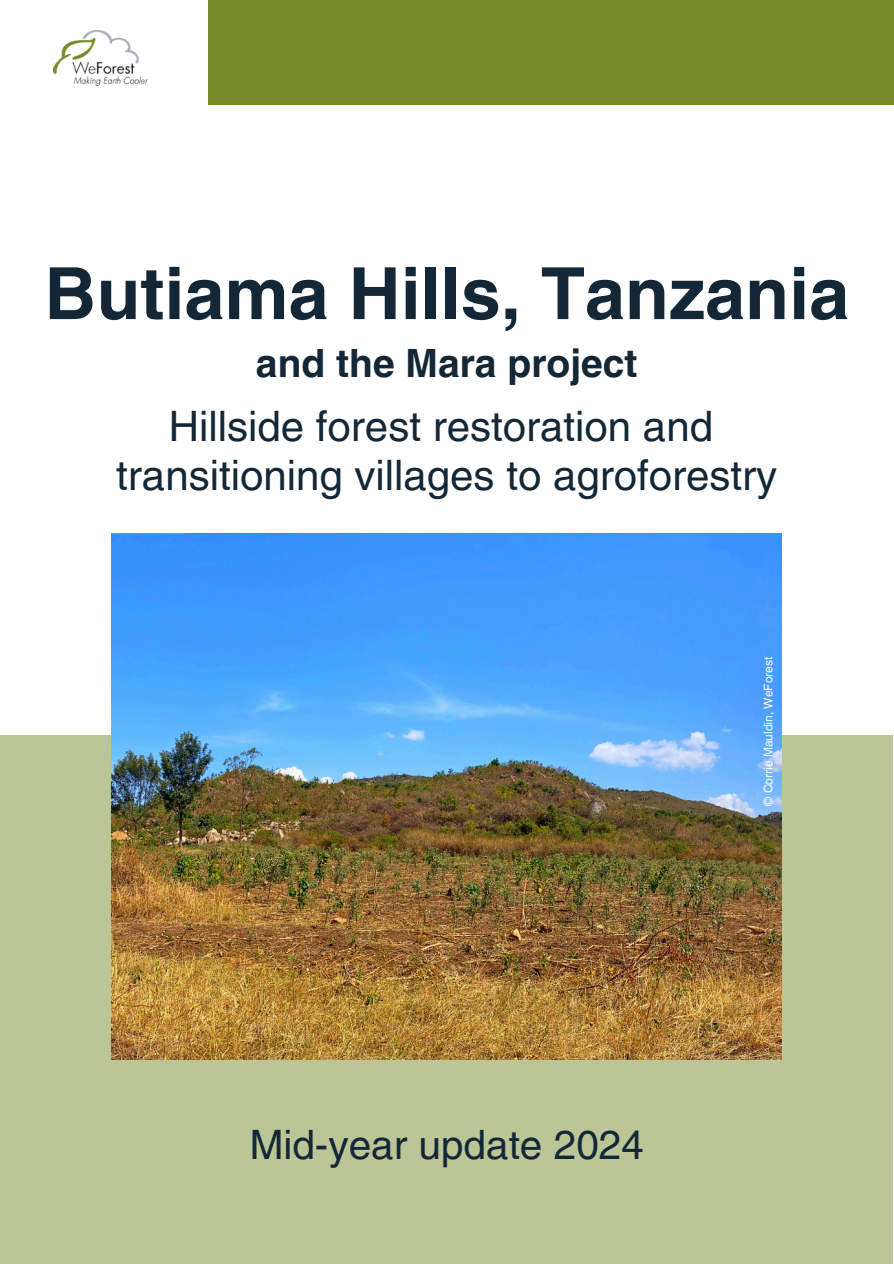
<style>
.page{position:relative;width:894px;height:1264px;background:#fff}
.page>*{position:absolute;margin:0;border:0;box-sizing:border-box;transform-origin:0 0}
.t1{font:700 72px "Helvetica LT Pro";color:#132736}
.t2{font:42px/49.5px "Helvetica LT Pro";color:#132736;text-align:center}
.t3{font:40.5px "Helvetica LT Pro";color:#132736}
.t4{font:700 39px "Helvetica LT Pro";color:#132736}
.t5{font:12px "Helvetica LT Pro";color:#fff}
</style>
<div class="page">
<div style="left:0;top:734px;width:892px;height:529px;background:#bbc595"></div>
<div style="left:208px;top:0;width:685px;height:105px;background:#788b2b"></div>
<img style="left:53px;top:31px;width:95px;height:55px">
<img style="left:112px;top:533px;width:669px;height:526px">
<h3 class="t1" style="left:44px;top:267px;width:806px">Butiama Hills, Tanzania</h3>
<p class="t4" style="left:256px;top:349px;width:383px">and the Mara project</p>
<p class="t2" style="left:116px;top:405px;width:662px">Hillside forest restoration and transitioning villages to agroforestry</p>
<h3 class="t5" style="left:763px;top:805px;width:150px;rotate:-90deg">© Corrie Mauldin, WeForest</h3>
<h1 class="t3" style="left:249px;top:1129px;width:395px">Mid-year update 2024</h1>
</div>
